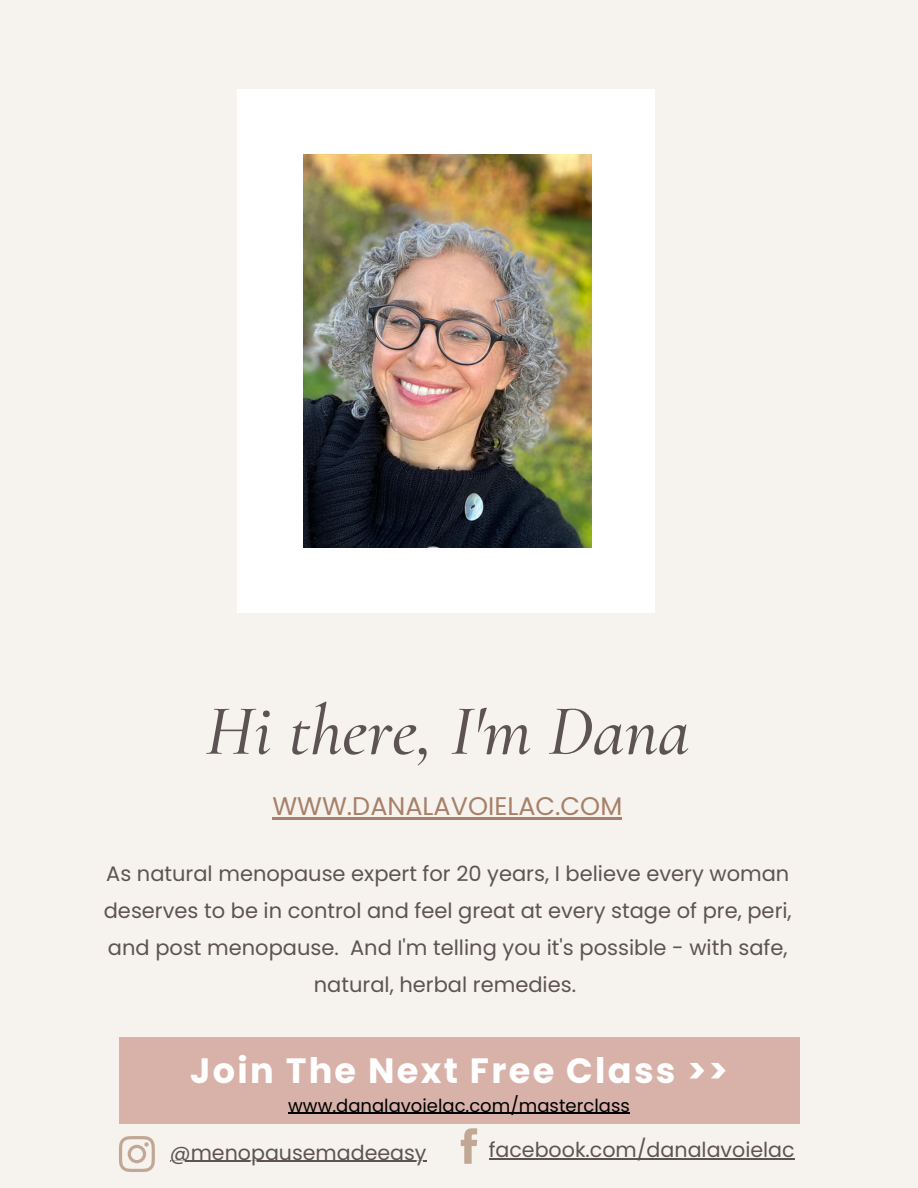
<style>
.page{position:relative;width:918px;height:1188px;background:#f6f3ef}
.page>*{position:absolute;margin:0;border:0;box-sizing:border-box;transform-origin:0 0}
.t1{font:italic 500 72px "Cormorant Garamond";color:#5d5354}
.t2{font:700 35.1px "Poppins";letter-spacing:.065em;color:#fff}
.t3{font:25.5px "Poppins";color:#a68068}
.t4{font:21px/37.2px "Poppins";color:#5d5354;text-align:center}
.t5{font:20.55px "Poppins";color:#5d5354}
.t6{font:18px "Poppins";color:#000}
</style>
<div class="page">
<div style="left:238px;top:89px;width:417px;height:523px;background:#fff"></div>
<img style="left:304px;top:155px;width:288px;height:392px">
<svg style="left:119px;top:1136px;width:36px;height:36px"></svg>
<hr style="left:272px;top:817px;width:350px;height:2px;background:#a68068">
<hr style="left:170px;top:1161px;width:257px;height:1px;background:#5d5354">
<hr style="left:489px;top:1158px;width:306px;height:1px;background:#5d5354">
<div style="left:119px;top:1037px;width:681px;height:86px;background:#d8b2a8"></div>
<svg style="left:461px;top:1128px;width:16px;height:36px"></svg>
<hr style="left:288px;top:1113px;width:342px;height:1px;background:#000">
<h1 class="t1" style="left:206px;top:687px;width:485px">Hi there, I'm Dana</h1>
<p class="t3" style="left:272px;top:788px;width:351px">WWW.DANALAVOIELAC.COM</p>
<p class="t4" style="left:104px;top:855px;width:690px">As natural menopause expert for 20 years, I believe every woman deserves to be in control and feel great at every stage of pre, peri, and post menopause. And I'm telling you it's possible - with safe, natural, herbal remedies.</p>
<h2 class="t2" style="left:190px;top:1046px;width:539px">Join The Next Free Class &gt;&gt;</h2>
<p class="t6" style="left:288px;top:1093px;width:343px">www.danalavoielac.com/masterclass</p>
<p class="t5" style="left:170px;top:1138px;width:258px">@menopausemadeeasy</p>
<p class="t5" style="left:489px;top:1135px;width:307px">facebook.com/danalavoielac</p>
</div>
